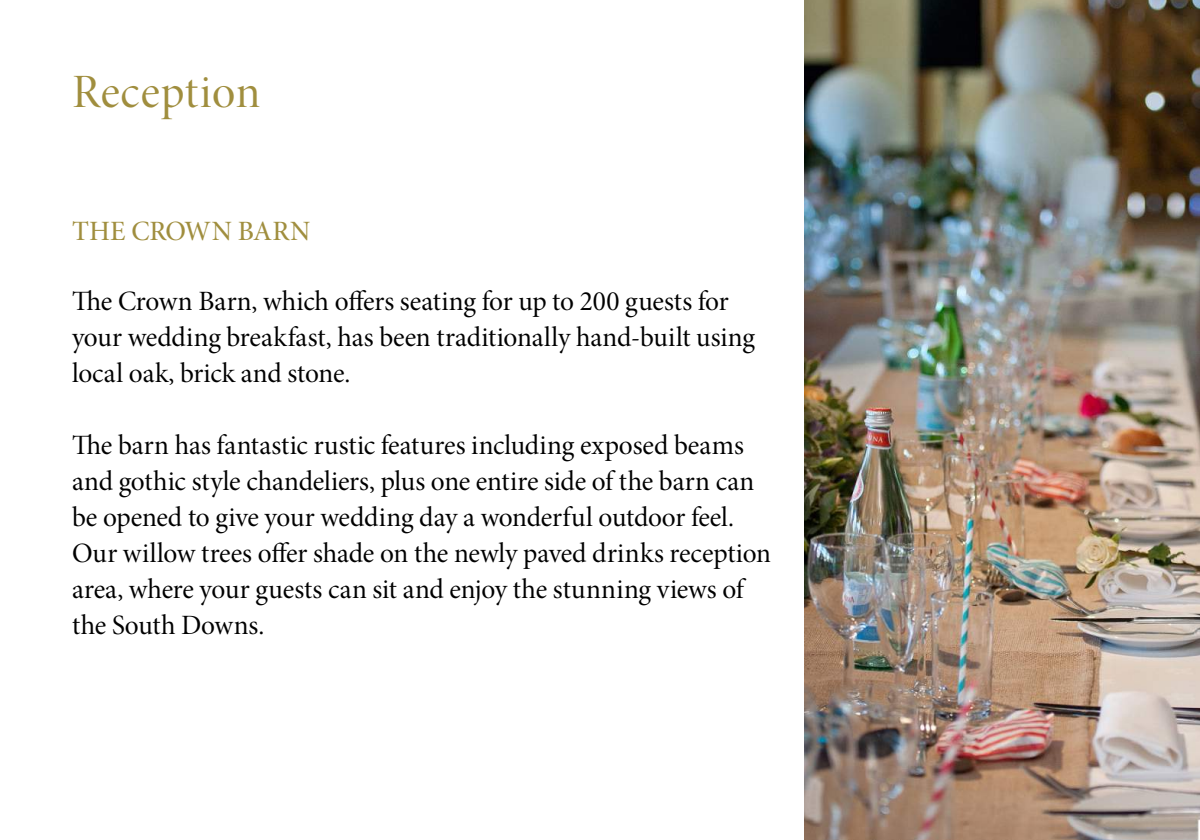
<style>
.page{position:relative;width:1200px;height:840px;background:#fff}
.page>*{position:absolute;margin:0;border:0;box-sizing:border-box;transform-origin:0 0}
.t1{font:48px "Minion Pro Disp";letter-spacing:.015em;color:#a08e3e}
.t2{font:28px/36px "Minion Pro Subh";letter-spacing:-.005em;color:#000}
.t3{font:28px "Minion Pro Medium Subh";letter-spacing:.005em;color:#a08e3e}
</style>
<div class="page">
<img style="left:805px;top:0;width:395px;height:840px">
<h1 class="t1" style="left:72px;top:62px;width:190px">Reception</h1>
<p class="t3" style="left:72px;top:213px;width:240px">THE CROWN BARN</p>
<p class="t2" style="left:72px;top:283px;width:685px">The Crown Barn, which offers seating for up to 200 guests for your wedding breakfast, has been traditionally hand-built using local oak, brick and stone.</p>
<p class="t2" style="left:72px;top:427px;width:701px">The barn has fantastic rustic features including exposed beams and gothic style chandeliers, plus one entire side of the barn can be opened to give your wedding day a wonderful outdoor feel.<br>Our willow trees offer shade on the newly paved drinks reception area, where your guests can sit and enjoy the stunning views of the South Downs.</p>
</div>
